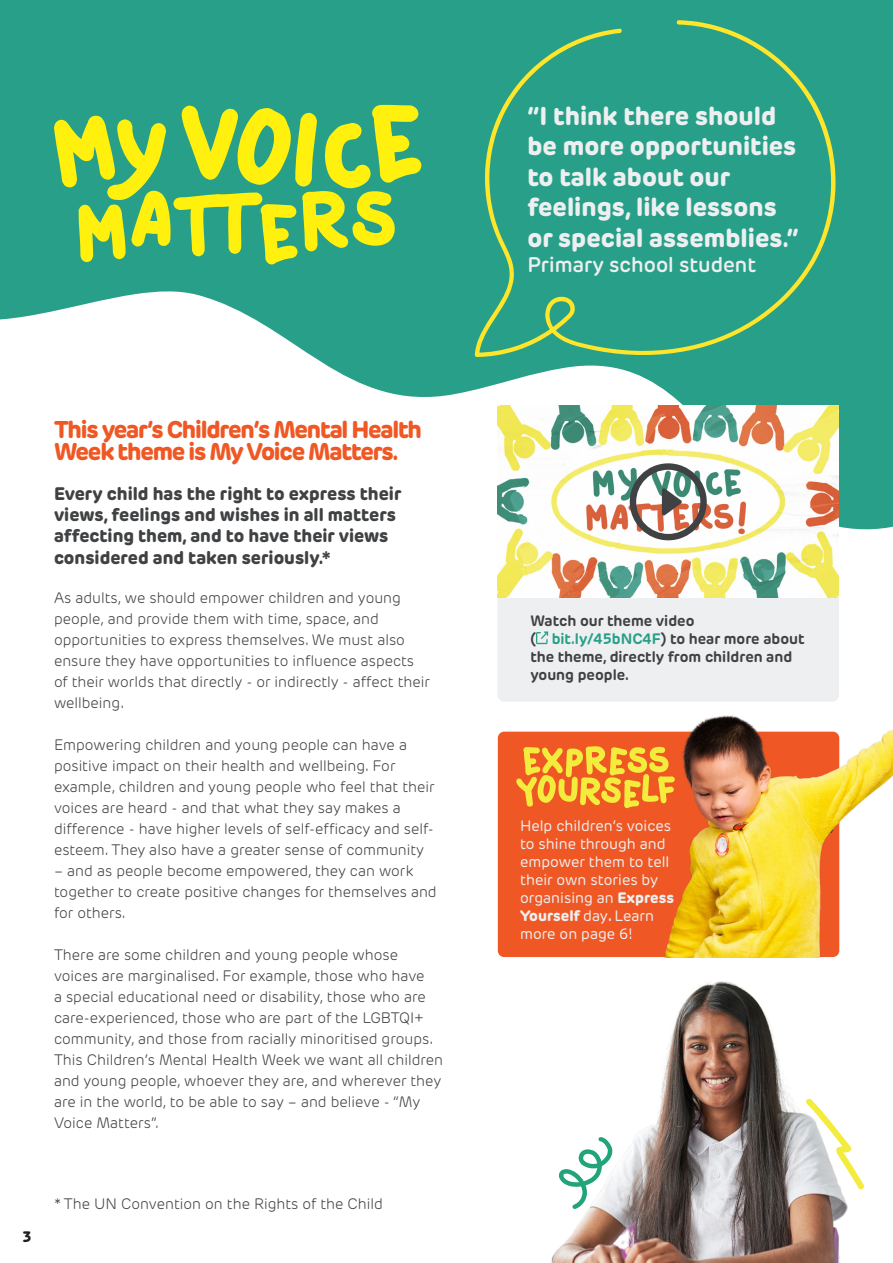
<style>
.page{position:relative;width:893px;height:1263px;background:#fff}
.page>*{position:absolute;margin:0;border:0;box-sizing:border-box;transform-origin:0 0}
.t1{font:800 25.5px/30.6px "New Rubrik";color:#edeff0}
.t2{font:800 24px/22.5px "New Rubrik";letter-spacing:-.05em;color:#ef5824}
.t3{font:600 21px "New Rubrik";color:#edeff0}
.t4{font:800 18px/21.1px "New Rubrik";color:#3f4143}
.t5{font:300 15px/21px "New Rubrik";color:#3f4143}
.t6{font:15px/18px "New Rubrik";color:#edeff0}
.t7{font:700 15px/18px "New Rubrik";color:#3f4143}
.t8{font:800 15px "New Rubrik";color:#231f20}
.s1{color:#28a089}
.s2{font-weight:800}
.s3{font-weight:700}
</style>
<div class="page">
<svg style="left:0;top:284px;width:893px;height:246px"></svg>
<div style="left:0;top:0;width:893px;height:284px;background:#28a089"></div>
<div style="left:497px;top:455px;width:342px;height:247px;background:#edeff0;border-radius:6px"></div>
<div style="left:498px;top:732px;width:341px;height:225px;background:#ef5824;border-radius:6px"></div>
<img style="left:497px;top:406px;width:342px;height:192px">
<svg style="left:630px;top:463px;width:77px;height:77px;background:#aaa59e"></svg>
<svg style="left:475px;top:20px;width:361px;height:337px"></svg>
<svg style="left:54px;top:105px;width:368px;height:159px"></svg>
<svg style="left:516px;top:747px;width:35px;height:60px"></svg>
<img style="left:551px;top:699px;width:342px;height:258px">
<img style="left:551px;top:981px;width:311px;height:282px">
<svg style="left:559px;top:1137px;width:54px;height:72px"></svg>
<svg style="left:805px;top:1097px;width:59px;height:92px"></svg>
<svg style="left:536px;top:631px;width:12px;height:13px"></svg>
<p class="t2" style="left:54px;top:418px;width:369px">This year’s Children’s Mental Health<br>Week theme is My Voice Matters.</p>
<p class="t4" style="left:54px;top:483px;width:349px">Every child has the right to express their views, feelings and wishes in all matters affecting them, and to have their views considered and taken seriously.*</p>
<p class="t5" style="left:54px;top:587px;width:378px">As adults, we should empower children and young people, and provide them with time, space, and opportunities to express themselves. We must also ensure they have opportunities to influence aspects of their worlds that directly - or indirectly - affect their wellbeing.</p>
<p class="t5" style="left:54px;top:734px;width:382px">Empowering children and young people can have a positive impact on their health and wellbeing. For example, children and young people who feel that their voices are heard - and that what they say makes a difference - have higher levels of self-efficacy and self&shy;esteem. They also have a greater sense of community</p>
<p class="t5" style="left:54px;top:860px;width:384px">– and as people become empowered, they can work together to create positive changes for themselves and for others.</p>
<p class="t5" style="left:54px;top:944px;width:391px">There are some children and young people whose voices are marginalised. For example, those who have<br>a special educational need or disability, those who are care-experienced, those who are part of the LGBTQI+ community, and those from racially minoritised groups.<br>This Children’s Mental Health Week we want all children and young people, whoever they are, and wherever they are in the world, to be able to say – and believe - “My Voice Matters”.</p>
<p class="t8" style="left:22px;top:1227px;width:11px">3</p>
<p class="t5" style="left:54px;top:1193px;width:330px">* The UN Convention on the Rights of the Child</p>
<p class="t1" style="left:527px;top:100px;width:273px">“I think there should be more opportunities to talk about our feelings, like lessons or special assemblies.”</p>
<p class="t3" style="left:527px;top:252px;width:230px">Primary school student</p>
<p class="t7" style="left:530px;top:612px;width:166px">Watch our theme video</p>
<p class="t7" style="left:530px;top:630px;width:276px">( <span class="s1">bit.ly/45bNC4F</span>) to hear more about the theme, directly from children and young people.</p>
<p class="t6" style="left:520px;top:817px;width:155px">Help children’s voices to shine through and empower them to tell their own stories by organising an <span class="s2">Express<br>Yourself</span> day<span class="s3">.</span> Learn more on page 6!</p>
</div>
